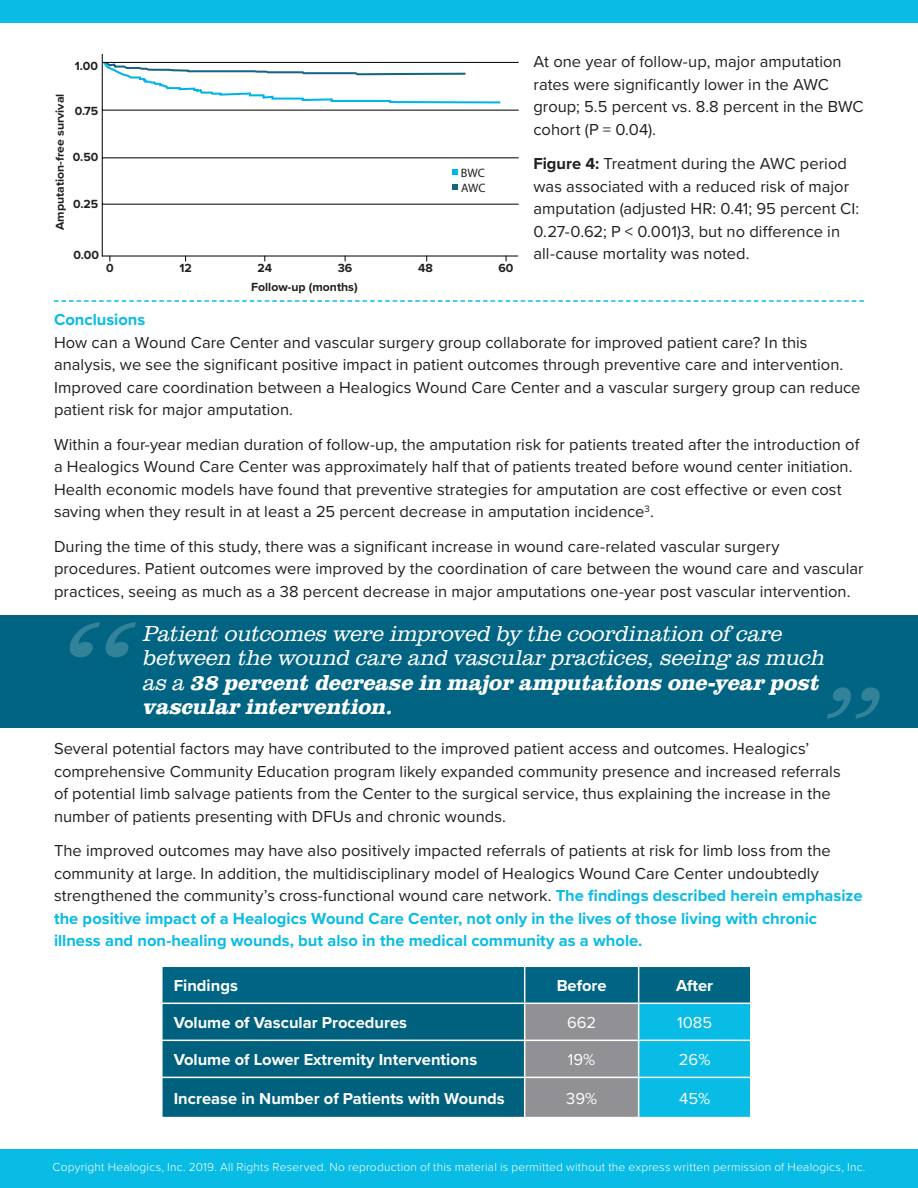
<style>
.page{position:relative;width:918px;height:1188px;background:#fff}
.page>*{position:absolute;margin:0;border:0;box-sizing:border-box;transform-origin:0 0}
.Copy{font:italic 300 22.5px/24.3px "Clarendon URW";letter-spacing:-.02em;color:#fff}
.Copy-2{font:16.5px/22.5px "Proxima Nova";letter-spacing:.005em;color:#231f20}
.t1{font:700 16.5px "Proxima Nova";color:#fff}
.t2{font:16.5px "Proxima Nova";color:#fff}
.t3{font:700 12.3px "Proxima Nova";color:#231f20}
.t4{font:12.3px/15px "Myriad Pro";color:#231f20}
.Copy-3{font:300 12px "Proxima Nova";letter-spacing:.015em;color:#fff}
.t5{font:700 11.7px "Proxima Nova";color:#231f20;scale:1.04 1}
.s1{font-weight:700}
.s2{font-weight:700;color:#09bce5}
</style>
<div class="page">
<div style="left:0;top:615px;width:918px;height:113px;background:#006482"></div>
<svg style="left:70px;top:622px;width:66px;height:35px"></svg>
<svg style="left:827px;top:687px;width:53px;height:32px"></svg>
<div style="left:0;top:0;width:918px;height:23px;background:#09bce5"></div>
<div style="left:0;top:1150px;width:918px;height:38px;background:#09bce5"></div>
<svg style="left:54px;top:300px;width:810px;height:2px"></svg>
<div style="left:162px;top:966px;width:363px;height:37px;background:#006484"></div>
<div style="left:525px;top:966px;width:114px;height:37px;background:#006585"></div>
<div style="left:639px;top:966px;width:112px;height:37px;background:#006583"></div>
<svg style="left:163px;top:1004px;width:587px;height:113px;background:#207d97"></svg>
<hr style="left:161px;top:966px;width:364px;height:1px;background:#fff">
<hr style="left:161px;top:967px;width:2px;height:36px;background:#fff">
<hr style="left:525px;top:966px;width:114px;height:1px;background:#fff">
<hr style="left:524px;top:967px;width:1px;height:36px;background:#fff">
<hr style="left:639px;top:966px;width:113px;height:1px;background:#fff">
<hr style="left:638px;top:967px;width:1px;height:36px;background:#fff">
<hr style="left:750px;top:967px;width:2px;height:36px;background:#fff">
<hr style="left:524px;top:1004px;width:1px;height:36px;background:#fff">
<hr style="left:638px;top:1004px;width:1px;height:36px;background:#fff">
<hr style="left:161px;top:1040px;width:364px;height:1px;background:#fff">
<hr style="left:525px;top:1040px;width:114px;height:1px;background:#fff">
<hr style="left:524px;top:1041px;width:1px;height:36px;background:#fff">
<hr style="left:639px;top:1040px;width:113px;height:1px;background:#fff">
<hr style="left:638px;top:1041px;width:1px;height:36px;background:#fff">
<hr style="left:161px;top:1077px;width:364px;height:1px;background:#fff">
<hr style="left:525px;top:1077px;width:114px;height:1px;background:#fff">
<hr style="left:524px;top:1078px;width:1px;height:39px;background:#fff">
<hr style="left:639px;top:1077px;width:113px;height:1px;background:#fff">
<hr style="left:638px;top:1078px;width:1px;height:39px;background:#fff">
<hr style="left:102px;top:54px;width:1px;height:202px;background:#040503">
<hr style="left:102px;top:110px;width:417px;height:1px;background:#040503">
<hr style="left:102px;top:157px;width:417px;height:1px;background:#040503">
<hr style="left:102px;top:204px;width:417px;height:1px;background:#040503">
<svg style="left:453px;top:170px;width:5px;height:5px"></svg>
<svg style="left:453px;top:185px;width:5px;height:5px"></svg>
<hr style="left:102px;top:256px;width:416px;height:1px;background:#040503">
<svg style="left:101px;top:60px;width:401px;height:44px"></svg>
<hr style="left:102px;top:62px;width:417px;height:1px;background:#040503">
<p class="t3" style="left:75px;top:57px;width:25px">1.00</p>
<p class="t5" style="left:51px;top:230px;width:133px;rotate:-90deg">Amputation-free survival</p>
<p class="t3" style="left:75px;top:102px;width:25px">0.75</p>
<p class="t3" style="left:73px;top:148px;width:27px">0.50</p>
<p class="t3" style="left:73px;top:194px;width:27px">0.25</p>
<p class="t3" style="left:73px;top:245px;width:27px">0.00</p>
<p class="t4" style="left:461px;top:165px;width:26px">BWC<br>AWC</p>
<p class="t3" style="left:106px;top:259px;width:9px">0</p>
<p class="t3" style="left:179px;top:259px;width:14px">12</p>
<p class="t3" style="left:257px;top:259px;width:16px">24</p>
<p class="t3" style="left:338px;top:259px;width:16px">36</p>
<p class="t3" style="left:499px;top:259px;width:17px">60</p>
<p class="t3" style="left:418px;top:259px;width:16px">48</p>
<p class="t3" style="left:251px;top:277px;width:108px">Follow-up (months)</p>
<p class="Copy-2" style="left:533px;top:50px;width:332px">At one year of follow-up, major amputation rates were significantly lower in the AWC group; 5.5 percent vs. 8.8 percent in the BWC cohort (P = 0.04).</p>
<p class="Copy-2" style="left:533px;top:152px;width:327px"><span class="s1">Figure 4:</span> Treatment during the AWC period was associated with a reduced risk of major amputation (adjusted HR: 0.41; 95 percent CI:<br>0.27-0.62; P &lt; 0.001)3, but no difference in all-cause mortality was noted.</p>
<p class="Copy-2" style="left:54px;top:308px;width:808px"><span class="s2">Conclusions<br></span>How can a Wound Care Center and vascular surgery group collaborate for improved patient care? In this analysis, we see the significant positive impact in patient outcomes through preventive care and intervention.<br>Improved care coordination between a Healogics Wound Care Center and a vascular surgery group can reduce patient risk for major amputation.</p>
<p class="Copy-2" style="left:54px;top:432px;width:807px">Within a four-year median duration of follow-up, the amputation risk for patients treated after the introduction of a Healogics Wound Care Center was approximately half that of patients treated before wound center initiation.<br>Health economic models have found that preventive strategies for amputation are cost effective or even cost saving when they result in at least a 25 percent decrease in amputation incidence<sup>3</sup>.</p>
<p class="Copy-2" style="left:54px;top:534px;width:811px">During the time of this study, there was a significant increase in wound care-related vascular surgery procedures. Patient outcomes were improved by the coordination of care between the wound care and vascular practices, seeing as much as a 38 percent decrease in major amputations one-year post vascular intervention.</p>
<p class="Copy" style="left:144px;top:622px;width:683px">Patient outcomes were improved by the coordination of care between the wound care and vascular practices, seeing as much as a <span class="s1">38 percent decrease in major amputations one-year post vascular intervention.</span></p>
<p class="Copy-2" style="left:54px;top:737px;width:788px">Several potential factors may have contributed to the improved patient access and outcomes. Healogics’ comprehensive Community Education program likely expanded community presence and increased referrals of potential limb salvage patients from the Center to the surgical service, thus explaining the increase in the number of patients presenting with DFUs and chronic wounds.</p>
<p class="Copy-2" style="left:54px;top:839px;width:810px">The improved outcomes may have also positively impacted referrals of patients at risk for limb loss from the community at large. In addition, the multidisciplinary model of Healogics Wound Care Center undoubtedly strengthened the community’s cross-functional wound care network. <span class="s2">The findings described herein emphasize the positive impact of a Healogics Wound Care Center, not only in the lives of those living with chronic illness and non-healing wounds, but also in the medical community as a whole.</span></p>
<p class="t1" style="left:174px;top:974px;width:66px">Findings</p>
<p class="t1" style="left:557px;top:974px;width:51px">Before</p>
<p class="t1" style="left:676px;top:974px;width:38px">After</p>
<p class="t1" style="left:174px;top:1011px;width:235px">Volume of Vascular Procedures</p>
<p class="t2" style="left:567px;top:1011px;width:31px">662</p>
<p class="t2" style="left:677px;top:1011px;width:37px">1085</p>
<p class="t1" style="left:174px;top:1048px;width:305px">Volume of Lower Extremity Interventions</p>
<p class="t2" style="left:568px;top:1048px;width:29px">19%</p>
<p class="t2" style="left:679px;top:1048px;width:33px">26%</p>
<p class="t1" style="left:174px;top:1086px;width:333px">Increase in Number of Patients with Wounds</p>
<p class="t2" style="left:566px;top:1086px;width:33px">39%</p>
<p class="t2" style="left:679px;top:1086px;width:33px">45%</p>
<p class="Copy-3" style="left:52px;top:1158px;width:815px">Copyright Healogics, Inc. 2019. All Rights Reserved. No reproduction of this material is permitted without the express written permission of Healogics, Inc.</p>
</div>
